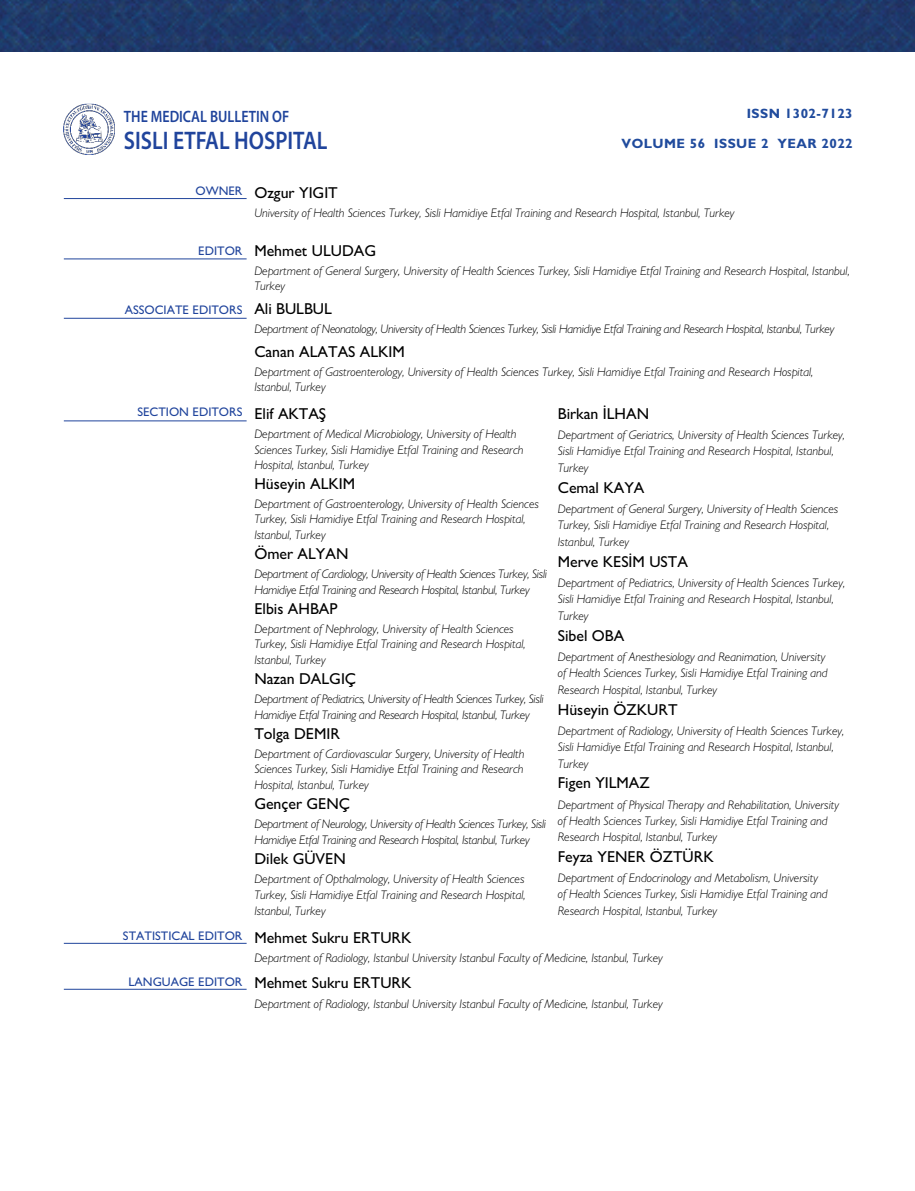
<style>
.page{position:relative;width:915px;height:1191px;background:#fff}
.page>*{position:absolute;margin:0;border:0;box-sizing:border-box;transform-origin:0 0}
.t1{font:600 25.5px "Myriad Pro";color:#20449c;scale:.85 1}
.t2{font:600 16.5px "Myriad Pro";color:#20449c;scale:.85 1}
.t3{font:500 15.75px "Gill Sans MT Pro";color:#000}
.t4{font:700 13.5px "Gill Sans MT Pro";letter-spacing:.035em;color:#204b9d}
.t5{font:italic 300 12.45px/16.5px "Gill Sans MT Pro";color:#000}
.t6{font:italic 300 12.45px/15.9px "Gill Sans MT Pro";letter-spacing:-.02em;color:#000}
.t7{font:500 12.45px "Gill Sans MT Pro";color:#20449c}
</style>
<div class="page">
<hr style="left:64px;top:198px;width:182px;height:1px;background:#20449c">
<hr style="left:64px;top:259px;width:182px;height:1px;background:#20449c">
<hr style="left:64px;top:318px;width:182px;height:1px;background:#20449c">
<hr style="left:64px;top:943px;width:182px;height:1px;background:#20449c">
<hr style="left:64px;top:989px;width:182px;height:1px;background:#20449c">
<img style="left:64px;top:104px;width:51px;height:51px">
<img style="left:0;top:0;width:914px;height:52px">
<hr style="left:64px;top:420px;width:182px;height:1px;background:#20449c">
<p class="t4" style="left:746px;top:105px;width:107px">ISSN 1302-7123</p>
<h2 class="t2" style="left:124px;top:106px;width:196px">THE MEDICAL BULLETIN OF</h2>
<h1 class="t1" style="left:124px;top:124px;width:241px">SISLI ETFAL HOSPITAL</h1>
<p class="t4" style="left:621px;top:135px;width:232px">VOLUME 56 ISSUE 2 YEAR 2022</p>
<p class="t7" style="left:195px;top:184px;width:48px">OWNER</p>
<p class="t7" style="left:198px;top:243px;width:46px">EDITOR</p>
<p class="t7" style="left:125px;top:303px;width:119px">ASSOCIATE EDITORS</p>
<p class="t7" style="left:137px;top:405px;width:107px">SECTION EDITORS</p>
<p class="t7" style="left:123px;top:928px;width:121px">STATISTICAL EDITOR</p>
<p class="t7" style="left:128px;top:974px;width:115px">LANGUAGE EDITOR</p>
<p class="t3" style="left:254px;top:183px;width:85px">Ozgur YIGIT</p>
<p class="t5" style="left:254px;top:204px;width:481px">University of Health Sciences Turkey, Sisli Hamidiye Etfal Training and Research Hospital, Istanbul, Turkey</p>
<p class="t3" style="left:254px;top:241px;width:123px">Mehmet ULUDAG</p>
<p class="t5" style="left:254px;top:263px;width:596px;line-height:15.1px">Department of General Surgery, University of Health Sciences Turkey, Sisli Hamidiye Etfal Training and Research Hospital, Istanbul,<br>Turkey</p>
<p class="t3" style="left:254px;top:299px;width:79px">Ali BULBUL</p>
<p class="t6" style="left:254px;top:321px;width:581px">Department of Neonatology, University of Health Sciences Turkey, Sisli Hamidiye Etfal Training and Research Hospital, Istanbul, Turkey</p>
<p class="t3" style="left:254px;top:342px;width:152px">Canan ALATAS ALKIM</p>
<p class="t5" style="left:254px;top:364px;width:560px;line-height:15.1px">Department of Gastroenterology, University of Health Sciences Turkey, Sisli Hamidiye Etfal Training and Research Hospital,<br>Istanbul, Turkey</p>
<p class="t3" style="left:254px;top:404px;width:73px">Elif AKTAŞ</p>
<p class="t5" style="left:254px;top:426px;width:270px;line-height:15.1px">Department of Medical Microbiology, University of Health<br>Sciences Turkey, Sisli Hamidiye Etfal Training and Research<br>Hospital, Istanbul, Turkey</p>
<p class="t3" style="left:254px;top:474px;width:102px">Hüseyin ALKIM</p>
<p class="t5" style="left:254px;top:496px;width:286px;line-height:15.5px">Department of Gastroenterology, University of Health Sciences<br>Turkey, Sisli Hamidiye Etfal Training and Research Hospital,<br>Istanbul, Turkey</p>
<p class="t3" style="left:254px;top:544px;width:95px">Ömer ALYAN</p>
<p class="t6" style="left:254px;top:565px;width:294px">Department of Cardiology, University of Health Sciences Turkey, Sisli<br>Hamidiye Etfal Training and Research Hospital, Istanbul, Turkey</p>
<p class="t3" style="left:254px;top:599px;width:85px">Elbis AHBAP</p>
<p class="t5" style="left:254px;top:621px;width:273px;line-height:15.5px">Department of Nephrology, University of Health Sciences<br>Turkey, Sisli Hamidiye Etfal Training and Research Hospital,<br>Istanbul, Turkey</p>
<p class="t3" style="left:254px;top:669px;width:103px">Nazan DALGIÇ</p>
<p class="t6" style="left:254px;top:691px;width:291px">Department of Pediatrics, University of Health Sciences Turkey, Sisli<br>Hamidiye Etfal Training and Research Hospital, Istanbul, Turkey</p>
<p class="t3" style="left:254px;top:724px;width:87px">Tolga DEMIR</p>
<p class="t5" style="left:254px;top:746px;width:272px;line-height:15.5px;text-align:justify">Department of Cardiovascular Surgery, University of Health Sciences Turkey, Sisli Hamidiye Etfal Training and Research Hospital, Istanbul, Turkey</p>
<p class="t3" style="left:254px;top:794px;width:97px">Gençer GENÇ</p>
<p class="t6" style="left:254px;top:816px;width:293px">Department of Neurology, University of Health Sciences Turkey, Sisli<br>Hamidiye Etfal Training and Research Hospital, Istanbul, Turkey</p>
<p class="t3" style="left:254px;top:849px;width:93px">Dilek GÜVEN</p>
<p class="t5" style="left:254px;top:871px;width:273px;line-height:15.5px;text-align:justify">Department of Opthalmology, University of Health Sciences Turkey, Sisli Hamidiye Etfal Training and Research Hospital, Istanbul, Turkey</p>
<p class="t3" style="left:557px;top:404px;width:93px">Birkan İLHAN</p>
<p class="t5" style="left:557px;top:427px;width:288px">Department of Geriatrics, University of Health Sciences Turkey,<br>Sisli Hamidiye Etfal Training and Research Hospital, Istanbul,<br>Turkey</p>
<p class="t3" style="left:557px;top:478px;width:88px">Cemal KAYA</p>
<p class="t5" style="left:557px;top:500px;width:282px">Department of General Surgery, University of Health Sciences<br>Turkey, Sisli Hamidiye Etfal Training and Research Hospital,<br>Istanbul, Turkey</p>
<p class="t3" style="left:557px;top:552px;width:131px">Merve KESİM USTA</p>
<p class="t5" style="left:557px;top:574px;width:289px">Department of Pediatrics, University of Health Sciences Turkey,<br>Sisli Hamidiye Etfal Training and Research Hospital, Istanbul,<br>Turkey</p>
<p class="t3" style="left:557px;top:626px;width:68px">Sibel OBA</p>
<p class="t5" style="left:557px;top:648px;width:271px">Department of Anesthesiology and Reanimation, University of Health Sciences Turkey, Sisli Hamidiye Etfal Training and<br>Research Hospital, Istanbul, Turkey</p>
<p class="t3" style="left:557px;top:700px;width:121px">Hüseyin ÖZKURT</p>
<p class="t5" style="left:557px;top:722px;width:288px">Department of Radiology, University of Health Sciences Turkey,<br>Sisli Hamidiye Etfal Training and Research Hospital, Istanbul,<br>Turkey</p>
<p class="t3" style="left:557px;top:773px;width:93px">Figen YILMAZ</p>
<p class="t5" style="left:557px;top:796px;width:283px">Department of Physical Therapy and Rehabilitation, University of Health Sciences Turkey, Sisli Hamidiye Etfal Training and<br>Research Hospital, Istanbul, Turkey</p>
<p class="t3" style="left:557px;top:847px;width:157px">Feyza YENER ÖZTÜRK</p>
<p class="t5" style="left:557px;top:870px;width:271px;line-height:16px">Department of Endocrinology and Metabolism, University of Health Sciences Turkey, Sisli Hamidiye Etfal Training and<br>Research Hospital, Istanbul, Turkey</p>
<p class="t3" style="left:254px;top:927px;width:159px">Mehmet Sukru ERTURK</p>
<p class="t5" style="left:254px;top:949px;width:410px">Department of Radiology, Istanbul University Istanbul Faculty of Medicine, Istanbul, Turkey</p>
<p class="t3" style="left:254px;top:973px;width:159px">Mehmet Sukru ERTURK</p>
<p class="t5" style="left:254px;top:995px;width:410px">Department of Radiology, Istanbul University Istanbul Faculty of Medicine, Istanbul, Turkey</p>
</div>
